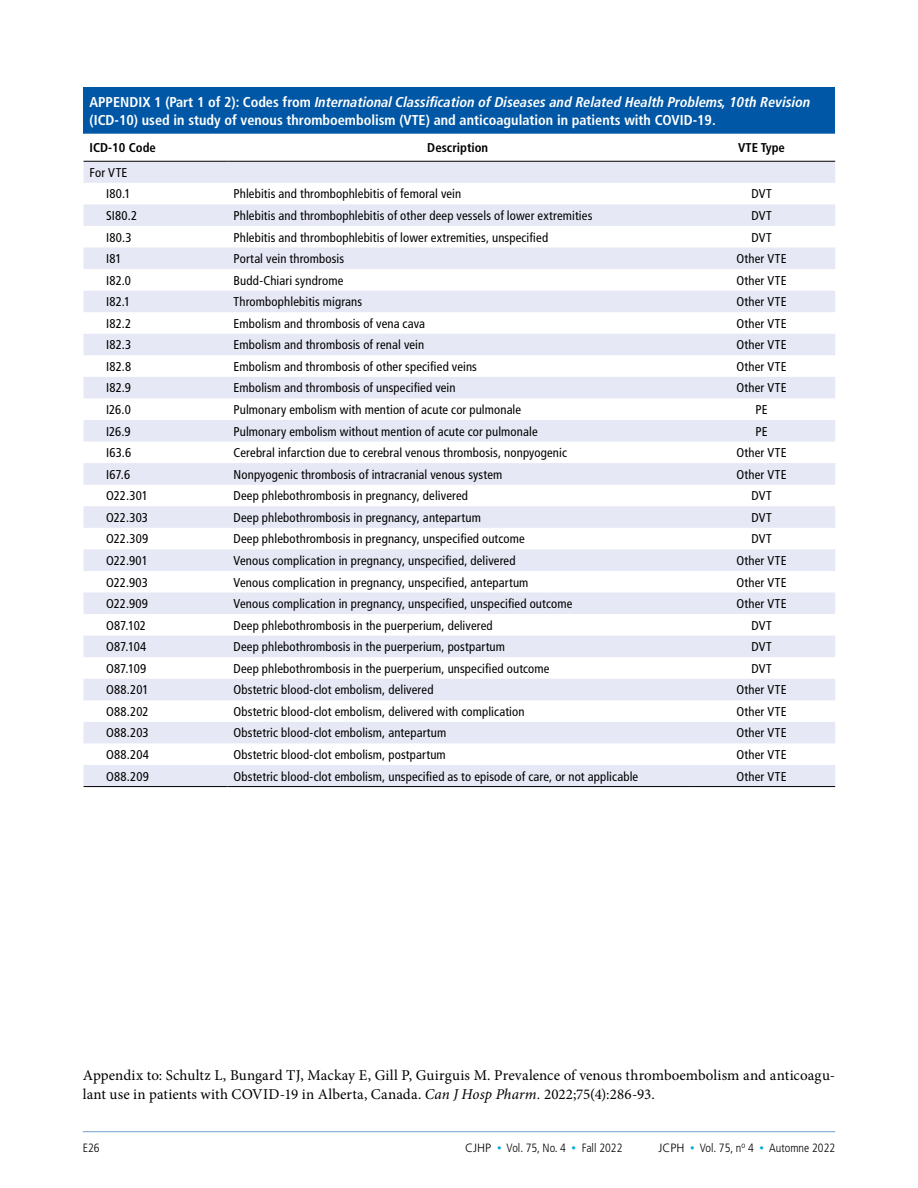
<style>
.page{position:relative;width:918px;height:1188px;background:#fff}
.page>*{position:absolute;margin:0;border:0;box-sizing:border-box;transform-origin:0 0}
.t1{font:15px/18.8px "Minion Pro";letter-spacing:.005em;color:#000}
.CJHP_TableTitle_TAB{font:700 condensed 14.25px/18px "Frutiger LT Std";color:#fff}
.CJHP_TableText{font:condensed 12.75px "Frutiger LT Std";letter-spacing:.01em;color:#000}
.CJHP_TableColumnHea{font:700 condensed 12.75px "Frutiger LT Std";color:#000}
.t2{font:300 condensed 12px "Frutiger LT Std";color:#000}
.s1{font-family:"Frutiger LT Pro";font-style:italic}
.s2{font-style:italic}
.s3{font-stretch:normal}
.s4{font-size:9px;color:#00acd7}
</style>
<div class="page">
<hr style="left:83px;top:1131px;width:752px;height:1px;background:#0057a5">
<div style="left:84px;top:87px;width:751px;height:47px;background:#0057a5"></div>
<svg style="left:84px;top:162px;width:751px;height:624px;fill:#e9eaf6"></svg>
<hr style="left:84px;top:161px;width:144px;height:1px;background:#000">
<hr style="left:228px;top:161px;width:460px;height:1px;background:#000">
<hr style="left:688px;top:161px;width:147px;height:1px;background:#000">
<hr style="left:84px;top:786px;width:144px;height:1px;background:#000">
<hr style="left:228px;top:786px;width:460px;height:1px;background:#000">
<hr style="left:688px;top:786px;width:147px;height:1px;background:#000">
<p class="CJHP_TableTitle_TAB" style="left:90px;top:93px;width:723px">APPENDIX 1 (Part 1 of 2): Codes from <span class="s1">International Classification of Diseases and Related Health Problems, 10th Revision </span>(ICD-10) used in study of venous thromboembolism (VTE) and anticoagulation in patients with COVID-19.</p>
<p class="CJHP_TableColumnHea" style="left:90px;top:140px;width:68px">ICD-10 Code</p>
<p class="CJHP_TableColumnHea" style="left:427px;top:140px;width:62px">Description</p>
<p class="CJHP_TableColumnHea" style="left:738px;top:140px;width:48px">VTE Type</p>
<p class="CJHP_TableText" style="left:90px;top:165px;width:39px">For VTE</p>
<p class="CJHP_TableText" style="left:106px;top:187px;width:26px">I80.1</p>
<p class="CJHP_TableText" style="left:234px;top:187px;width:229px">Phlebitis and thrombophlebitis of femoral vein</p>
<p class="CJHP_TableText" style="left:751px;top:187px;width:22px">DVT</p>
<p class="CJHP_TableText" style="left:106px;top:208px;width:33px">SI80.2</p>
<p class="CJHP_TableText" style="left:234px;top:208px;width:360px">Phlebitis and thrombophlebitis of other deep vessels of lower extremities</p>
<p class="CJHP_TableText" style="left:751px;top:208px;width:22px">DVT</p>
<p class="CJHP_TableText" style="left:106px;top:230px;width:27px">I80.3</p>
<p class="CJHP_TableText" style="left:234px;top:230px;width:316px">Phlebitis and thrombophlebitis of lower extremities, unspecified</p>
<p class="CJHP_TableText" style="left:751px;top:230px;width:22px">DVT</p>
<p class="CJHP_TableText" style="left:106px;top:251px;width:17px">I81</p>
<p class="CJHP_TableText" style="left:234px;top:251px;width:112px">Portal vein thrombosis</p>
<p class="CJHP_TableText" style="left:737px;top:251px;width:52px">Other VTE</p>
<p class="CJHP_TableText" style="left:106px;top:273px;width:26px">I82.0</p>
<p class="CJHP_TableText" style="left:234px;top:273px;width:111px">Budd-Chiari syndrome</p>
<p class="CJHP_TableText" style="left:737px;top:273px;width:52px">Other VTE</p>
<p class="CJHP_TableText" style="left:106px;top:294px;width:26px">I82.1</p>
<p class="CJHP_TableText" style="left:234px;top:294px;width:130px">Thrombophlebitis migrans</p>
<p class="CJHP_TableText" style="left:737px;top:294px;width:52px">Other VTE</p>
<p class="CJHP_TableText" style="left:106px;top:316px;width:27px">I82.2</p>
<p class="CJHP_TableText" style="left:234px;top:316px;width:193px">Embolism and thrombosis of vena cava</p>
<p class="CJHP_TableText" style="left:737px;top:316px;width:52px">Other VTE</p>
<p class="CJHP_TableText" style="left:106px;top:337px;width:27px">I82.3</p>
<p class="CJHP_TableText" style="left:234px;top:337px;width:192px">Embolism and thrombosis of renal vein</p>
<p class="CJHP_TableText" style="left:737px;top:337px;width:52px">Other VTE</p>
<p class="CJHP_TableText" style="left:106px;top:359px;width:27px">I82.8</p>
<p class="CJHP_TableText" style="left:234px;top:359px;width:245px">Embolism and thrombosis of other specified veins</p>
<p class="CJHP_TableText" style="left:737px;top:359px;width:52px">Other VTE</p>
<p class="CJHP_TableText" style="left:106px;top:381px;width:26px">I82.9</p>
<p class="CJHP_TableText" style="left:234px;top:381px;width:224px">Embolism and thrombosis of unspecified vein</p>
<p class="CJHP_TableText" style="left:737px;top:381px;width:52px">Other VTE</p>
<p class="CJHP_TableText" style="left:106px;top:402px;width:26px">I26.0</p>
<p class="CJHP_TableText" style="left:234px;top:402px;width:289px">Pulmonary embolism with mention of acute cor pulmonale</p>
<p class="CJHP_TableText" style="left:756px;top:402px;width:14px">PE</p>
<p class="CJHP_TableText" style="left:106px;top:424px;width:26px">I26.9</p>
<p class="CJHP_TableText" style="left:234px;top:424px;width:306px">Pulmonary embolism without mention of acute cor pulmonale</p>
<p class="CJHP_TableText" style="left:756px;top:424px;width:14px">PE</p>
<p class="CJHP_TableText" style="left:106px;top:445px;width:27px">I63.6</p>
<p class="CJHP_TableText" style="left:234px;top:445px;width:335px">Cerebral infarction due to cerebral venous thrombosis, nonpyogenic</p>
<p class="CJHP_TableText" style="left:737px;top:445px;width:52px">Other VTE</p>
<p class="CJHP_TableText" style="left:106px;top:467px;width:26px">I67.6</p>
<p class="CJHP_TableText" style="left:234px;top:467px;width:270px">Nonpyogenic thrombosis of intracranial venous system</p>
<p class="CJHP_TableText" style="left:737px;top:467px;width:52px">Other VTE</p>
<p class="CJHP_TableText" style="left:106px;top:488px;width:43px">O22.301</p>
<p class="CJHP_TableText" style="left:234px;top:488px;width:236px">Deep phlebothrombosis in pregnancy, delivered</p>
<p class="CJHP_TableText" style="left:751px;top:488px;width:22px">DVT</p>
<p class="CJHP_TableText" style="left:106px;top:510px;width:43px">O22.303</p>
<p class="CJHP_TableText" style="left:234px;top:510px;width:249px">Deep phlebothrombosis in pregnancy, antepartum</p>
<p class="CJHP_TableText" style="left:751px;top:510px;width:22px">DVT</p>
<p class="CJHP_TableText" style="left:106px;top:532px;width:44px">O22.309</p>
<p class="CJHP_TableText" style="left:234px;top:532px;width:293px">Deep phlebothrombosis in pregnancy, unspecified outcome</p>
<p class="CJHP_TableText" style="left:751px;top:532px;width:22px">DVT</p>
<p class="CJHP_TableText" style="left:106px;top:553px;width:43px">O22.901</p>
<p class="CJHP_TableText" style="left:234px;top:553px;width:284px">Venous complication in pregnancy, unspecified, delivered</p>
<p class="CJHP_TableText" style="left:737px;top:553px;width:52px">Other VTE</p>
<p class="CJHP_TableText" style="left:106px;top:575px;width:43px">O22.903</p>
<p class="CJHP_TableText" style="left:234px;top:575px;width:296px">Venous complication in pregnancy, unspecified, antepartum</p>
<p class="CJHP_TableText" style="left:737px;top:575px;width:52px">Other VTE</p>
<p class="CJHP_TableText" style="left:106px;top:596px;width:44px">O22.909</p>
<p class="CJHP_TableText" style="left:234px;top:596px;width:340px">Venous complication in pregnancy, unspecified, unspecified outcome</p>
<p class="CJHP_TableText" style="left:737px;top:596px;width:52px">Other VTE</p>
<p class="CJHP_TableText" style="left:106px;top:618px;width:42px">O87.102</p>
<p class="CJHP_TableText" style="left:234px;top:618px;width:261px">Deep phlebothrombosis in the puerperium, delivered</p>
<p class="CJHP_TableText" style="left:751px;top:618px;width:22px">DVT</p>
<p class="CJHP_TableText" style="left:106px;top:639px;width:42px">O87.104</p>
<p class="CJHP_TableText" style="left:234px;top:639px;width:273px">Deep phlebothrombosis in the puerperium, postpartum</p>
<p class="CJHP_TableText" style="left:751px;top:639px;width:22px">DVT</p>
<p class="CJHP_TableText" style="left:106px;top:661px;width:42px">O87.109</p>
<p class="CJHP_TableText" style="left:234px;top:661px;width:318px">Deep phlebothrombosis in the puerperium, unspecified outcome</p>
<p class="CJHP_TableText" style="left:751px;top:661px;width:22px">DVT</p>
<p class="CJHP_TableText" style="left:106px;top:682px;width:44px">O88.201</p>
<p class="CJHP_TableText" style="left:234px;top:682px;width:201px">Obstetric blood-clot embolism, delivered</p>
<p class="CJHP_TableText" style="left:737px;top:682px;width:52px">Other VTE</p>
<p class="CJHP_TableText" style="left:106px;top:704px;width:44px">O88.202</p>
<p class="CJHP_TableText" style="left:234px;top:704px;width:293px">Obstetric blood-clot embolism, delivered with complication</p>
<p class="CJHP_TableText" style="left:737px;top:704px;width:52px">Other VTE</p>
<p class="CJHP_TableText" style="left:106px;top:726px;width:44px">O88.203</p>
<p class="CJHP_TableText" style="left:234px;top:726px;width:214px">Obstetric blood-clot embolism, antepartum</p>
<p class="CJHP_TableText" style="left:737px;top:726px;width:52px">Other VTE</p>
<p class="CJHP_TableText" style="left:106px;top:747px;width:44px">O88.204</p>
<p class="CJHP_TableText" style="left:234px;top:747px;width:214px">Obstetric blood-clot embolism, postpartum</p>
<p class="CJHP_TableText" style="left:737px;top:747px;width:52px">Other VTE</p>
<p class="CJHP_TableText" style="left:106px;top:769px;width:44px">O88.209</p>
<p class="CJHP_TableText" style="left:234px;top:769px;width:406px">Obstetric blood-clot embolism, unspecified as to episode of care, or not applicable</p>
<p class="CJHP_TableText" style="left:737px;top:769px;width:52px">Other VTE</p>
<p class="t1" style="left:83px;top:1066px;width:754px">Appendix to: Schultz L, Bungard TJ, Mackay E, Gill P, Guirguis M. Prevalence of venous thromboembolism and anticoagu&shy;lant use in patients with COVID-19 in Alberta, Canada. <span class="s2">Can J Hosp Pharm.</span> 2022;75(4):286-93.</p>
<p class="t2" style="left:83px;top:1141px;width:18px">E26</p>
<p class="t2" style="left:465px;top:1141px;width:159px"><span class="s3">CJHP</span> <span class="s4">•</span> Vol. 75, No. 4 <span class="s4">•</span> Fall 2022</p>
<p class="t2" style="left:658px;top:1141px;width:178px"><span class="s3">JCPH</span> <span class="s4">•</span> Vol. 75, n<sup>o</sup> 4 <span class="s4">•</span> Automne 2022</p>
</div>
